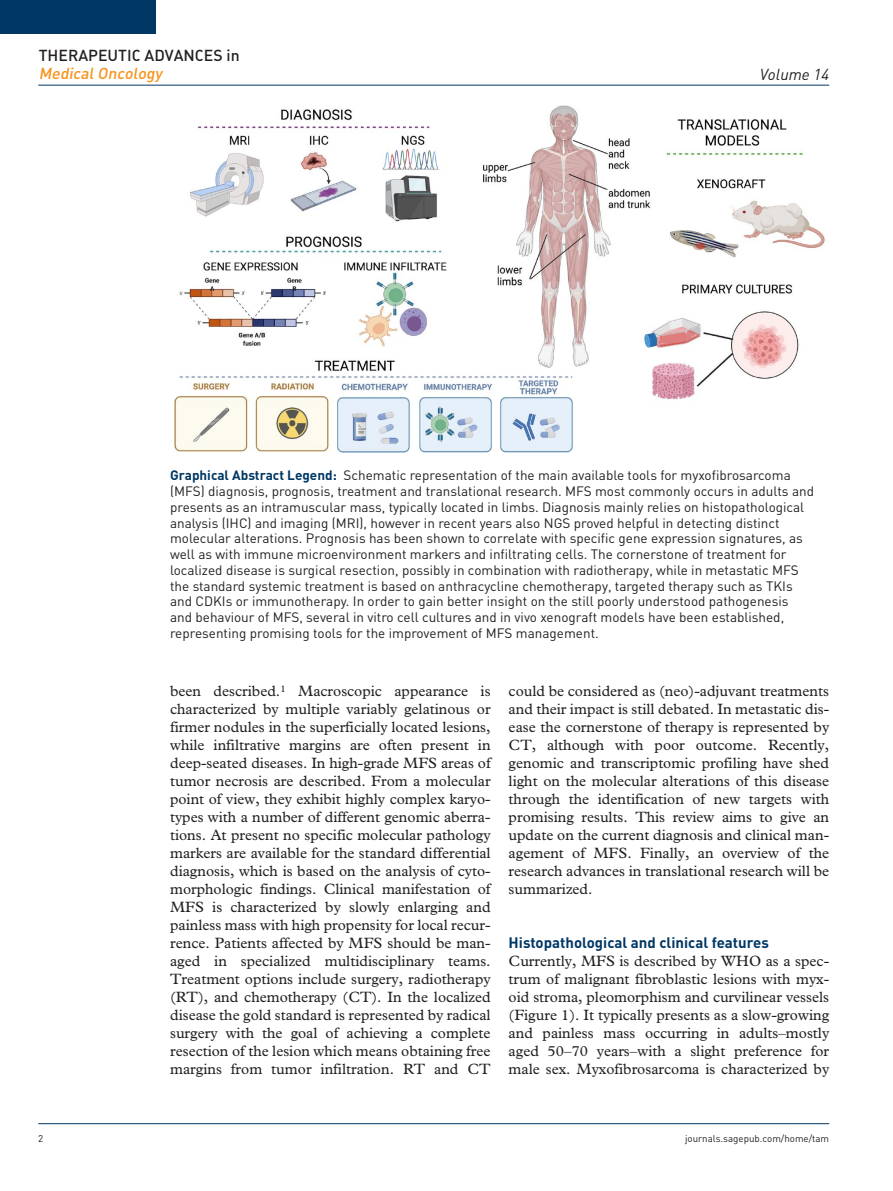
<style>
.page{position:relative;width:893px;height:1191px;background:#fff}
.page>*{position:absolute;margin:0;border:0;box-sizing:border-box;transform-origin:0 0}
.t1{font:15.75px "DIN Medium Alternate";color:#231f20}
.t2{font:italic 15.75px "DIN Medium Alternate";color:#f7931d}
.t3{font:italic 15.75px "DIN";color:#231f20}
.t4{font:15px/18px "Plantin Std";color:#231f20;text-align:justify}
.t5{font:700 15px "DIN";color:#003865}
.t6{font:13.5px/15.8px "DIN";color:#231f20}
.t7{font:9.75px "DIN";color:#231f20}
.s1{font-weight:700;color:#003865}
</style>
<div class="page">
<hr style="left:38px;top:1123px;width:791px;height:1px;background:#003865">
<div style="left:0;top:0;width:155px;height:34px;background:#003865"></div>
<hr style="left:38px;top:85px;width:791px;height:1px;background:#003865">
<img style="left:175px;top:106px;width:649px;height:346px">
<p class="t1" style="left:39px;top:45px;width:202px">THERAPEUTIC ADVANCES IN</p>
<p class="t2" style="left:39px;top:63px;width:125px">MedicalOncology</p>
<p class="t3" style="left:760px;top:64px;width:71px">Volume 14</p>
<p class="t6" style="left:170px;top:467px;width:645px"><span class="s1">Graphical Abstract Legend:</span> Schematic representation of the main available tools for myxofibrosarcoma (MFS) diagnosis, prognosis, treatment and translational research. MFS most commonly occurs in adults and presents as an intramuscular mass, typically located in limbs. Diagnosis mainly relies on histopathological analysis (IHC) and imaging (MRI), however in recent years also NGS proved helpful in detecting distinct molecular alterations. Prognosis has been shown to correlate with specific gene expression signatures, as well as with immune microenvironment markers and infiltrating cells. The cornerstone of treatment for localized disease is surgical resection, possibly in combination with radiotherapy, while in metastatic MFS the standard systemic treatment is based on anthracycline chemotherapy, targeted therapy such as TKIs and CDKIs or immunotherapy. In order to gain better insight on the still poorly understood pathogenesis<br>and behaviour of MFS, several in vitro cell cultures and in vivo xenograft models have been established, representing promising tools for the improvement of MFS management.</p>
<p class="t4" style="left:170px;top:682px;width:322px">been described.<sup>1</sup> Macroscopic appearance is characterized by multiple variably gelatinous or firmer nodules in the superficially located lesions, while infiltrative margins are often present in deep-seated diseases. In high-grade MFS areas of tumor necrosis are described. From a molecular point of view, they exhibit highly complex karyo&shy;types with a number of different genomic aberra&shy;tions. At present no specific molecular pathology markers are available for the standard differential diagnosis, which is based on the analysis of cyto&shy;morphologic findings. Clinical manifestation of MFS is characterized by slowly enlarging and painless mass with high propensity for local recur&shy;rence. Patients affected by MFS should be man&shy;aged in specialized multidisciplinary teams.<br>Treatment options include surgery, radiotherapy (RT), and chemotherapy (CT). In the localized disease the gold standard is represented by radical surgery with the goal of achieving a complete resection of the lesion which means obtaining free margins from tumor infiltration. RT and CT</p>
<p class="t4" style="left:509px;top:682px;width:322px">could be considered as (neo)-adjuvant treatments and their impact is still debated. In metastatic dis&shy;ease the cornerstone of therapy is represented by CT, although with poor outcome. Recently, genomic and transcriptomic profiling have shed light on the molecular alterations of this disease through the identification of new targets with promising results. This review aims to give an update on the current diagnosis and clinical man&shy;agement of MFS. Finally, an overview of the research advances in translational research will be summarized.</p>
<p class="t5" style="left:509px;top:933px;width:262px">Histopathological and clinical features</p>
<p class="t4" style="left:509px;top:952px;width:322px">Currently, MFS is described by WHO as a spec&shy;trum of malignant fibroblastic lesions with myx&shy;oid stroma, pleomorphism and curvilinear vessels (Figure 1). It typically presents as a slow-growing and painless mass occurring in adults–mostly aged 50–70 years–with a slight preference for male sex. Myxofibrosarcoma is characterized by</p>
<p class="t7" style="left:38px;top:1132px;width:7px">2</p>
<p class="t7" style="left:685px;top:1132px;width:146px">journals.sagepub.com/home/tam</p>
</div>
